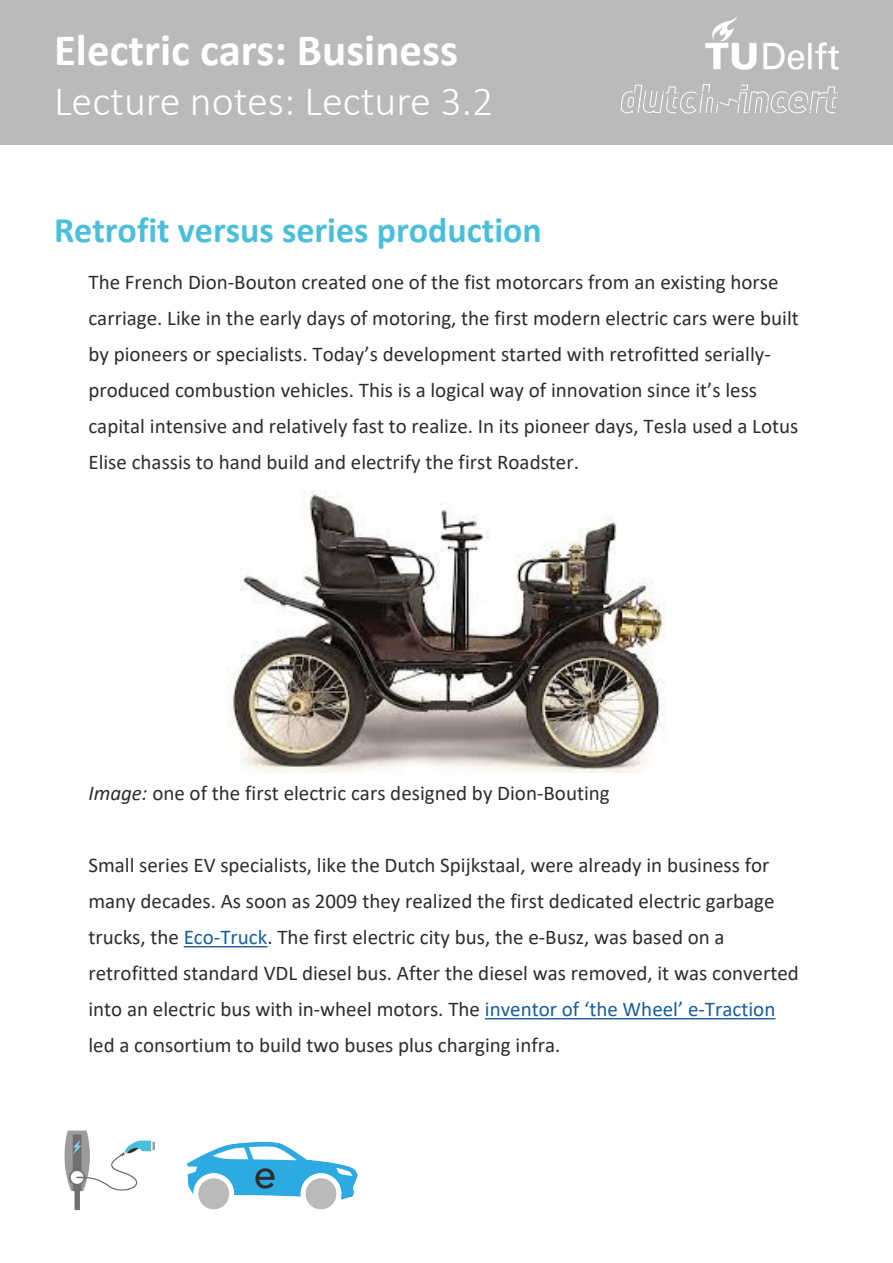
<style>
.page{position:relative;width:893px;height:1263px;background:#fff}
.page>*{position:absolute;margin:0;border:0;box-sizing:border-box;transform-origin:0 0}
.t1{font:700 45px "Calibri";color:#fff}
.t2{font:300 42px "Calibri";color:#fff}
.t3{font:700 36px "Calibri";color:#4bbfd9}
.t4{font:21px/36px "Calibri";color:#2c2e2e}
.s1{font-style:italic}
.s2{color:#175d9e}
</style>
<div class="page">
<div style="left:0;top:0;width:893px;height:145px;background:#babab9"></div>
<svg style="left:621px;top:84px;width:217px;height:30px"></svg>
<img style="left:705px;top:16px;width:134px;height:54px">
<img style="left:64px;top:1130px;width:90px;height:81px">
<img style="left:186px;top:1142px;width:172px;height:68px">
<img style="left:228px;top:491px;width:437px;height:281px">
<hr style="left:184px;top:946px;width:83px;height:1px;background:#175d9e">
<hr style="left:485px;top:1018px;width:290px;height:1px;background:#175d9e">
<h1 class="t1" style="left:54px;top:19px;width:406px">Electric cars: Business</h1>
<h2 class="t2" style="left:54px;top:75px;width:441px">Lecture notes: Lecture 3.2</h2>
<p class="t3" style="left:54px;top:204px;width:489px">Retrofit versus series production</p>
<p class="t4" style="left:88px;top:263px;width:712px">The French Dion-Bouton created one of the fist motorcars from an existing horse carriage. Like in the early days of motoring, the first modern electric cars were built by pioneers or specialists. Today’s development started with retrofitted serially&shy;produced combustion vehicles. This is a logical way of innovation since it’s less capital intensive and relatively fast to realize. In its pioneer days, Tesla used a Lotus Elise chassis to hand build and electrify the first Roadster.</p>
<p class="t4" style="left:88px;top:775px;width:523px"><span class="s1">Image:</span> one of the first electric cars designed by Dion-Bouting</p>
<p class="t4" style="left:88px;top:847px;width:712px">Small series EV specialists, like the Dutch Spijkstaal, were already in business for many decades. As soon as 2009 they realized the first dedicated electric garbage trucks, the <span class="s2">Eco-Truck</span>. The first electric city bus, the e-Busz, was based on a retrofitted standard VDL diesel bus. After the diesel was removed, it was converted into an electric bus with in-wheel motors. The <span class="s2">inventor of ‘the Wheel’ e-Traction </span>led a consortium to build two buses plus charging infra.</p>
</div>
